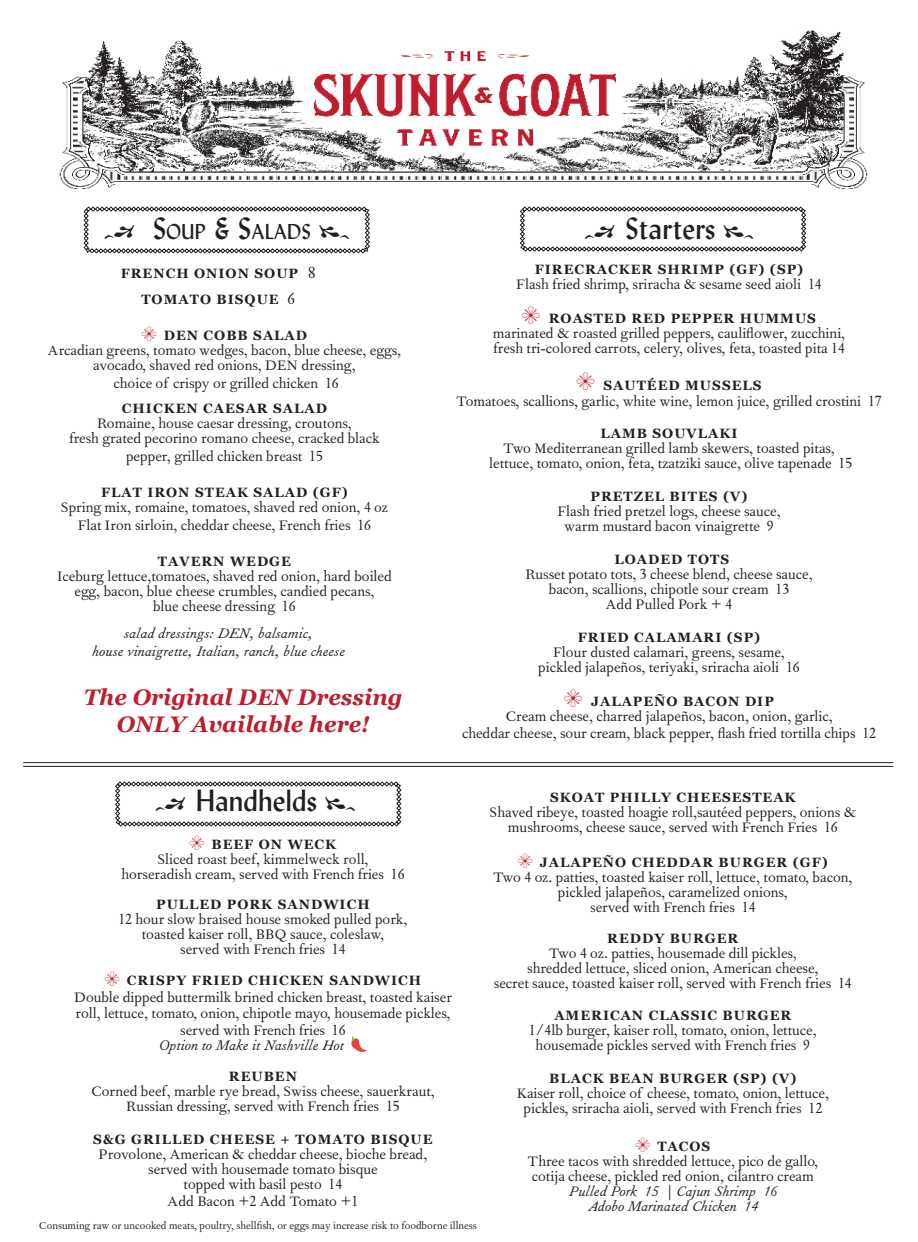
<style>
.page{position:relative;width:918px;height:1242px;background:#fff}
.page>*{position:absolute;margin:0;border:0;box-sizing:border-box;transform-origin:0 0}
.Headlines{font:30px "Lydian MT Pro";letter-spacing:.01em;color:#231f20}
.Menu_Items{font:italic 700 22.5px/27px "Georgia";color:#be1f2e;text-align:center}
.Menu_Items-2{font:21px "Lydian MT Pro";letter-spacing:.015em;color:#231f20}
.Menu_Items-3{font:16.5px/15px "Fournier";color:#231f20;text-align:center}
.Menu_Items-4{font:italic 16.5px/18px "Fournier";color:#231f20;text-align:center}
.Menu_Items-5{font:700 13.5px/25.5px "Georgia";letter-spacing:.075em;color:#231f20;text-align:center}
.t1{font:12px "Fournier";color:#231f20}
.s1{font-size:30px}
.s2{font-family:"Fournier";font-weight:400;font-size:18px}
.s3{font-style:italic}
</style>
<div class="page">
<hr style="left:23px;top:762px;width:870px;height:1px;background:#231f20">
<hr style="left:23px;top:766px;width:870px;height:1px;background:#231f20">
<img style="left:59px;top:30px;width:809px;height:159px">
<svg style="left:84px;top:207px;width:286px;height:46px"></svg>
<svg style="left:115px;top:781px;width:286px;height:46px"></svg>
<svg style="left:520px;top:207px;width:286px;height:45px"></svg>
<p class="Menu_Items-2" style="left:153px;top:219px;width:158px"><span class="s1">S</span>OUP <span class="s1">&amp; S</span>ALADS</p>
<p class="Menu_Items-5" style="left:121px;top:260px;width:196px">FRENCH ONION SOUP <span class="s2">8<br></span>TOMATO BISQUE <span class="s2">6</span></p>
<p class="Menu_Items-5" style="left:164px;top:322px;width:145px">DEN COBB SALAD</p>
<p class="Menu_Items-3" style="left:48px;top:343px;width:355px">Arcadian greens, tomato wedges, bacon, blue cheese, eggs, avocado, shaved red onions, DEN dressing,</p>
<p class="Menu_Items-3" style="left:114px;top:376px;width:227px">choice of crispy or grilled chicken 16</p>
<p class="Menu_Items-5" style="left:122px;top:395px;width:206px">CHICKEN CAESAR SALAD</p>
<p class="Menu_Items-3" style="left:69px;top:416px;width:312px">Romaine, house caesar dressing, croutons,<br>fresh grated pecorino romano cheese, cracked black</p>
<p class="Menu_Items-3" style="left:126px;top:449px;width:198px">pepper, grilled chicken breast 15</p>
<p class="Menu_Items-5" style="left:101px;top:479px;width:248px">FLAT IRON STEAK SALAD (GF)</p>
<p class="Menu_Items-3" style="left:61px;top:499px;width:329px;line-height:18px">Spring mix, romaine, tomatoes, shaved red onion, 4 oz<br>Flat Iron sirloin, cheddar cheese, French fries 16</p>
<p class="Menu_Items-5" style="left:158px;top:548px;width:134px">TAVERN WEDGE</p>
<p class="Menu_Items-3" style="left:57px;top:569px;width:336px">Iceburg lettuce,tomatoes, shaved red onion, hard boiled egg, bacon, blue cheese crumbles, candied pecans,<br>blue cheese dressing 16</p>
<p class="Menu_Items-4" style="left:92px;top:625px;width:254px">salad dressings: DEN, balsamic,<br>house vinaigrette, Italian, ranch, blue cheese</p>
<p class="Menu_Items" style="left:84px;top:683px;width:320px">The Original DEN Dressing<br>ONLY Available here!</p>
<p class="Headlines" style="left:625px;top:211px;width:91px">Starters</p>
<p class="Menu_Items-5" style="left:535px;top:255px;width:270px">FIRECRACKER SHRIMP (GF) (SP)</p>
<p class="Menu_Items-3" style="left:516px;top:277px;width:307px">Flash fried shrimp, sriracha &amp; sesame seed aioli 14</p>
<p class="Menu_Items-5" style="left:549px;top:305px;width:269px">ROASTED RED PEPPER HUMMUS</p>
<p class="Menu_Items-3" style="left:493px;top:327px;width:354px;text-align:left">marinated &amp; roasted grilled peppers, cauliflower, zucchini, fresh tri-colored carrots, celery, olives, feta, toasted pita 14</p>
<p class="Menu_Items-5" style="left:603px;top:371px;width:160px">SAUTÉED MUSSELS</p>
<p class="Menu_Items-3" style="left:456px;top:395px;width:427px">Tomatoes, scallions, garlic, white wine, lemon juice, grilled crostini 17</p>
<p class="Menu_Items-5" style="left:601px;top:419px;width:138px">LAMB SOUVLAKI</p>
<p class="Menu_Items-3" style="left:489px;top:441px;width:364px">Two Mediterranean grilled lamb skewers, toasted pitas, lettuce, tomato, onion, feta, tzatziki sauce, olive tapenade 15</p>
<p class="Menu_Items-5" style="left:591px;top:482px;width:158px">PRETZEL BITES (V)</p>
<p class="Menu_Items-3" style="left:557px;top:504px;width:225px">Flash fried pretzel logs, cheese sauce, warm mustard bacon vinaigrette 9</p>
<p class="Menu_Items-5" style="left:614px;top:545px;width:116px">LOADED TOTS</p>
<p class="Menu_Items-3" style="left:525px;top:567px;width:289px">Russet potato tots, 3 cheese blend, cheese sauce, bacon, scallions, chipotle sour cream 13<br>Add Pulled Pork + 4</p>
<p class="Menu_Items-5" style="left:578px;top:623px;width:184px">FRIED CALAMARI (SP)</p>
<p class="Menu_Items-3" style="left:538px;top:645px;width:263px">Flour dusted calamari, greens, sesame, pickled jalapeños, teriyaki, sriracha aioli 16</p>
<p class="Menu_Items-5" style="left:591px;top:688px;width:184px">JALAPEÑO BACON DIP</p>
<p class="Menu_Items-3" style="left:462px;top:709px;width:416px;line-height:16.5px">Cream cheese, charred jalapeños, bacon, onion, garlic,<br>cheddar cheese, sour cream, black pepper, flash fried tortilla chips 12</p>
<p class="Headlines" style="left:196px;top:784px;width:122px">Handhelds</p>
<p class="Menu_Items-5" style="left:212px;top:831px;width:126px">BEEF ON WECK</p>
<p class="Menu_Items-3" style="left:121px;top:853px;width:285px">Sliced roast beef, kimmelweck roll, horseradish cream, served with French fries 16</p>
<p class="Menu_Items-5" style="left:156px;top:891px;width:215px">PULLED PORK SANDWICH</p>
<p class="Menu_Items-3" style="left:118px;top:913px;width:291px">12 hour slow braised house smoked pulled pork, toasted kaiser roll, BBQ sauce, coleslaw,<br>served with French fries 14</p>
<p class="Menu_Items-5" style="left:127px;top:967px;width:296px">CRISPY FRIED CHICKEN SANDWICH</p>
<p class="Menu_Items-3" style="left:74px;top:990px;width:379px;line-height:16.5px">Double dipped buttermilk brined chicken breast, toasted kaiser roll, lettuce, tomato, onion, chipotle mayo, housemade pickles, served with French fries 16</p>
<p class="Menu_Items-4" style="left:159px;top:1037px;width:187px">Option to Make it Nashville Hot</p>
<p class="Menu_Items-5" style="left:229px;top:1063px;width:70px">REUBEN</p>
<p class="Menu_Items-3" style="left:91px;top:1085px;width:345px">Corned beef, marble rye bread, Swiss cheese, sauerkraut,<br>Russian dressing, served with French fries 15</p>
<p class="Menu_Items-5" style="left:93px;top:1126px;width:341px">S&amp;G GRILLED CHEESE + TOMATO BISQUE</p>
<p class="Menu_Items-3" style="left:99px;top:1148px;width:330px">Provolone, American &amp; cheddar cheese, bioche bread, served with housemade tomato bisque<br>topped with basil pesto 14</p>
<p class="Menu_Items-3" style="left:168px;top:1195px;width:192px">Add Bacon +2 Add Tomato +1</p>
<p class="t1" style="left:39px;top:1219px;width:440px">Consuming raw or uncooked meats, poultry, shellfish, or eggs may increase risk to foodborne illness</p>
<p class="Menu_Items-5" style="left:550px;top:784px;width:247px">SKOAT PHILLY CHEESESTEAK</p>
<p class="Menu_Items-3" style="left:490px;top:806px;width:368px">Shaved ribeye, toasted hoagie roll,sautéed peppers, onions &amp; mushrooms, cheese sauce, served with French Fries 16</p>
<p class="Menu_Items-5" style="left:540px;top:849px;width:289px">JALAPEÑO CHEDDAR BURGER (GF)</p>
<p class="Menu_Items-3" style="left:493px;top:870px;width:361px">Two 4 oz. patties, toasted kaiser roll, lettuce, tomato, bacon, pickled jalapeños, caramelized onions,<br>served with French fries 14</p>
<p class="Menu_Items-5" style="left:607px;top:925px;width:133px">REDDY BURGER</p>
<p class="Menu_Items-3" style="left:494px;top:947px;width:359px">Two 4 oz. patties, housemade dill pickles,<br>shredded lettuce, sliced onion, American cheese,<br>secret sauce, toasted kaiser roll, served with French fries 14</p>
<p class="Menu_Items-5" style="left:554px;top:1002px;width:238px">AMERICAN CLASSIC BURGER</p>
<p class="Menu_Items-3" style="left:529px;top:1023px;width:289px">1/4lb burger, kaiser roll, tomato, onion, lettuce, housemade pickles served with French fries 9</p>
<p class="Menu_Items-5" style="left:549px;top:1065px;width:249px">BLACK BEAN BURGER (SP) (V)</p>
<p class="Menu_Items-3" style="left:517px;top:1086px;width:314px">Kaiser roll, choice of cheese, tomato, onion, lettuce, pickles, sriracha aioli, served with French fries 12</p>
<p class="Menu_Items-5" style="left:657px;top:1133px;width:55px">TACOS</p>
<p class="Menu_Items-3" style="left:528px;top:1155px;width:292px">Three tacos with shredded lettuce, pico de gallo, cotija cheese, pickled red onion, cilantro cream <span class="s3">Pulled Pork 15 | Cajun Shrimp 16<br>Adobo Marinated Chicken 14</span></p>
</div>
